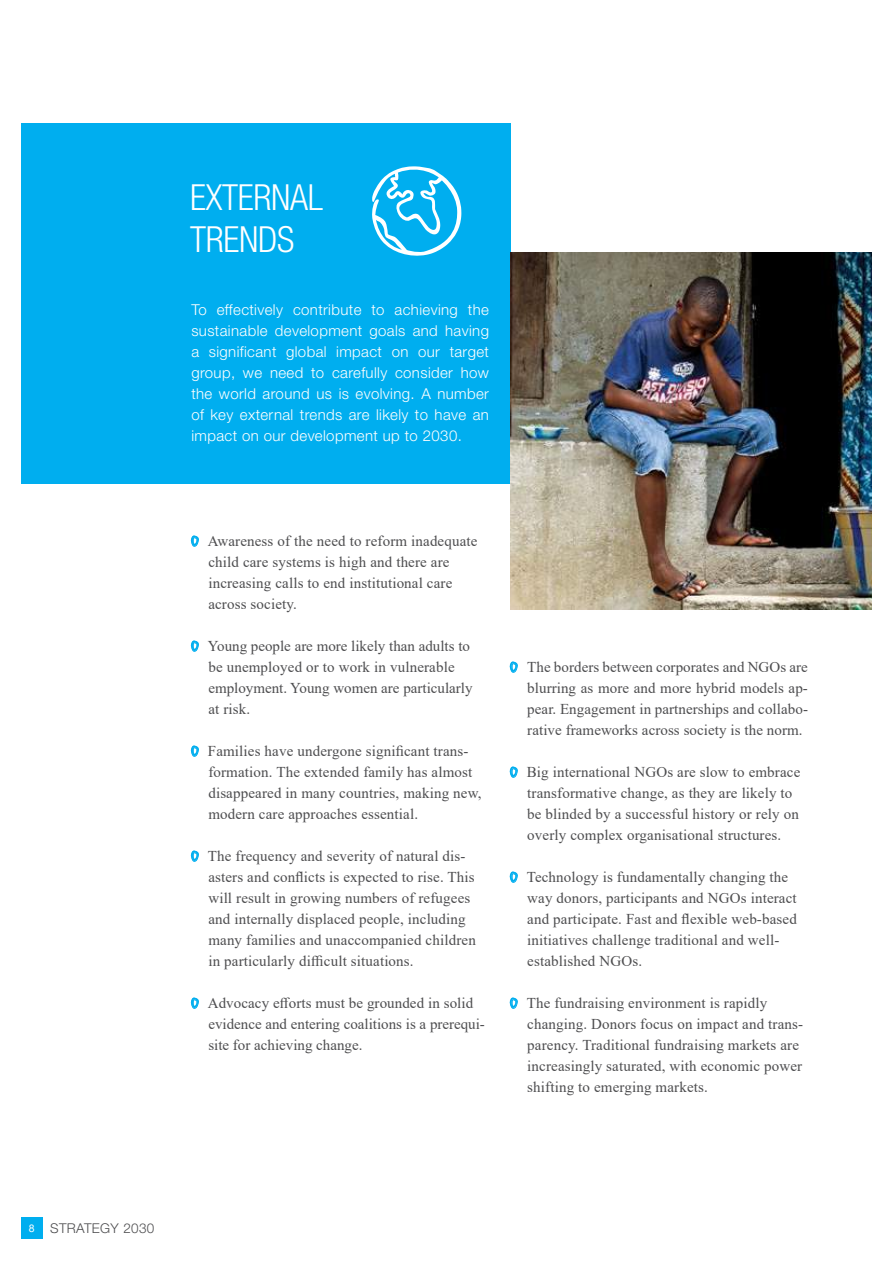
<style>
.page{position:relative;width:893px;height:1263px;background:#fff}
.page>*{position:absolute;margin:0;border:0;box-sizing:border-box;transform-origin:0 0}
.t1{font:300 condensed 36px/42px "Helvetica Neue LT Std";letter-spacing:-.01em;color:#fff}
.t2{font:15px/21px "Times New Roman";letter-spacing:.01em;color:#4d4d4f}
.t3{font:300 15px/21px "Helvetica Neue LT Std";letter-spacing:.025em;color:#fff;text-align:justify}
.t4{font:300 13.5px "Helvetica Neue LT Std";letter-spacing:.025em;color:#4d4d4f}
.s1{font-family:"Completein Him";font-size:25.5px;color:#00aeef}
.s2{font-family:"Arial";font-weight:400;font-size:10.5px;color:#fff}
</style>
<div class="page">
<div style="left:21px;top:1217px;width:22px;height:21px;background:#00aeef"></div>
<div style="left:21px;top:123px;width:489px;height:360px;background:#00aeef"></div>
<svg style="left:191px;top:536px;width:8px;height:11px"></svg>
<svg style="left:191px;top:641px;width:8px;height:11px"></svg>
<svg style="left:191px;top:746px;width:8px;height:11px"></svg>
<svg style="left:191px;top:851px;width:8px;height:11px"></svg>
<svg style="left:191px;top:998px;width:8px;height:11px"></svg>
<svg style="left:510px;top:662px;width:8px;height:11px"></svg>
<svg style="left:510px;top:767px;width:8px;height:11px"></svg>
<svg style="left:510px;top:872px;width:8px;height:11px"></svg>
<svg style="left:510px;top:998px;width:8px;height:11px"></svg>
<svg style="left:372px;top:166px;width:89px;height:90px"></svg>
<img style="left:510px;top:252px;width:362px;height:357px">
<h1 class="t1" style="left:190px;top:176px;width:134px">EXTERNAL<br>TRENDS</h1>
<p class="t3" style="left:191px;top:299px;width:299px">To effectively contribute to achieving the sustainable development goals and having a significant global impact on our target group, we need to carefully consider how the world around us is evolving. A number of key external trends are likely to have an impact on our development up to 2030.</p>
<p class="t2" style="left:208px;top:530px;width:271px;text-indent:-17px"><span class="s1">0</span> Awareness of the need to reform inadequate child care systems is high and there are increasing calls to end institutional care across society.</p>
<p class="t2" style="left:208px;top:635px;width:266px;text-indent:-17px"><span class="s1">0</span> Young people are more likely than adults to be unemployed or to work in vulnerable employment. Young women are particularly at risk.</p>
<p class="t2" style="left:208px;top:740px;width:275px;text-indent:-17px"><span class="s1">0</span> Families have undergone significant trans&shy;formation. The extended family has almost disappeared in many countries, making new, modern care approaches essential.</p>
<p class="t2" style="left:208px;top:845px;width:269px;text-indent:-17px"><span class="s1">0</span> The frequency and severity of natural dis&shy;asters and conflicts is expected to rise. This will result in growing numbers of refugees and internally displaced people, including many families and unaccompanied children in particularly difficult situations.</p>
<p class="t2" style="left:208px;top:992px;width:278px;text-indent:-17px"><span class="s1">0</span> Advocacy efforts must be grounded in solid evidence and entering coalitions is a prerequi&shy;site for achieving change.</p>
<p class="t2" style="left:527px;top:656px;width:282px;text-align:justify;text-indent:-17px"><span class="s1">0</span> The borders between corporates and NGOs are blurring as more and more hybrid models ap&shy;pear. Engagement in partnerships and collabo&shy;rative frameworks across society is the norm.</p>
<p class="t2" style="left:527px;top:761px;width:275px;text-indent:-17px"><span class="s1">0</span> Big international NGOs are slow to embrace transformative change, as they are likely to be blinded by a successful history or rely on overly complex organisational structures.</p>
<p class="t2" style="left:527px;top:866px;width:271px;text-indent:-17px"><span class="s1">0</span> Technology is fundamentally changing the way donors, participants and NGOs interact and participate. Fast and flexible web-based initiatives challenge traditional and well&shy;established NGOs.</p>
<p class="t2" style="left:527px;top:992px;width:277px;text-indent:-17px"><span class="s1">0</span> The fundraising environment is rapidly changing. Donors focus on impact and trans&shy;parency. Traditional fundraising markets are increasingly saturated, with economic power shifting to emerging markets.</p>
<p class="t4" style="left:29px;top:1220px;width:127px"><span class="s2">8</span> STRATEGY 2030</p>
</div>
